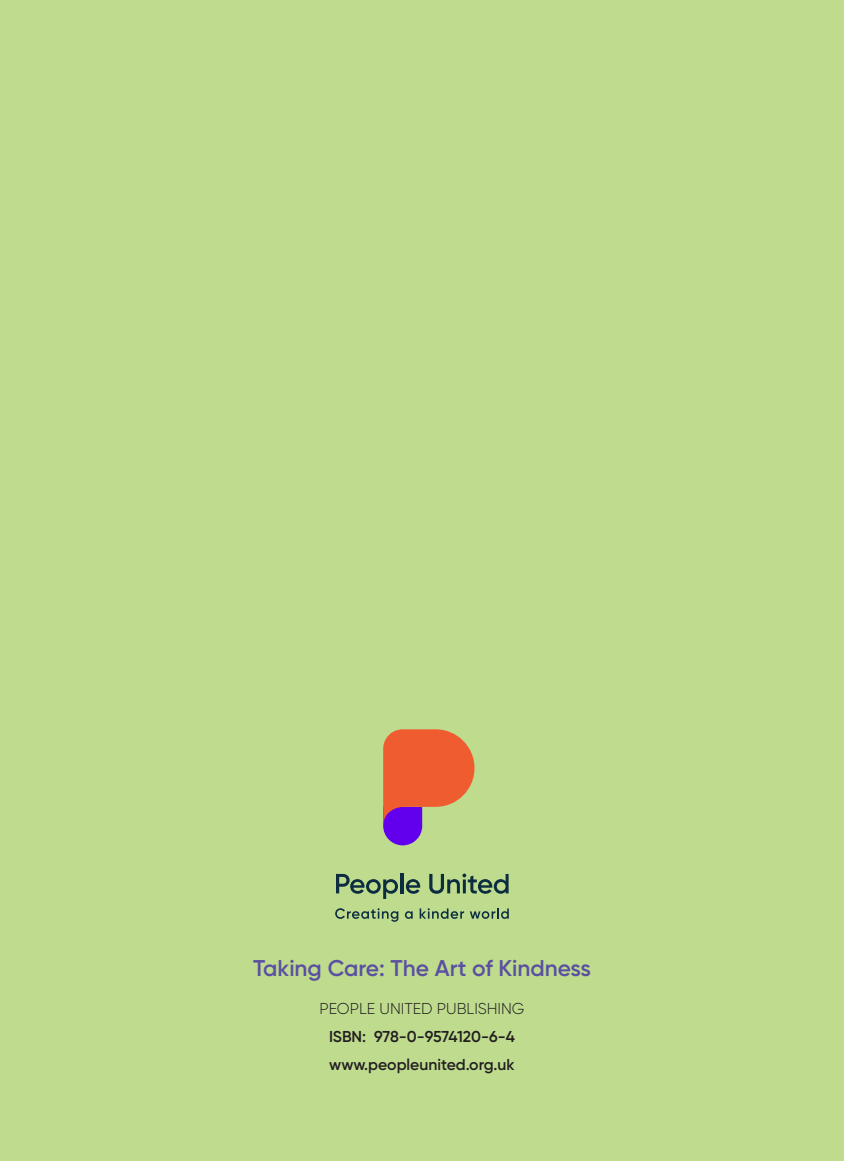
<style>
.page{position:relative;width:844px;height:1161px;background:#fff}
.page>*{position:absolute;margin:0;border:0;box-sizing:border-box;transform-origin:0 0}
.t1{font:600 22.75px "Gilroy";color:#5a4fa1}
.t2{font:600 15.75px "Gilroy";color:#231f20}
.t3{font:300 15.75px "Gilroy";color:#231f20}
</style>
<div class="page">
<div style="left:0;top:0;width:843px;height:1161px;background:#bedb8e"></div>
<svg style="left:383px;top:729px;width:91px;height:116px"></svg>
<svg style="left:336px;top:874px;width:62px;height:25px"></svg>
<hr style="left:400px;top:873px;width:3px;height:20px;background:#0c2d40">
<svg style="left:406px;top:879px;width:14px;height:15px"></svg>
<svg style="left:429px;top:873px;width:79px;height:21px"></svg>
<svg style="left:335px;top:908px;width:63px;height:14px"></svg>
<svg style="left:405px;top:911px;width:7px;height:8px"></svg>
<svg style="left:419px;top:908px;width:89px;height:11px"></svg>
<p class="t1" style="left:253px;top:954px;width:339px">Taking Care: The Art of Kindness</p>
<p class="t3" style="left:319px;top:998px;width:206px">PEOPLE UNITED PUBLISHING</p>
<p class="t2" style="left:329px;top:1026px;width:187px">ISBN: 978-0-9574120-6-4</p>
<p class="t2" style="left:329px;top:1054px;width:187px">www.peopleunited.org.uk</p>
</div>
